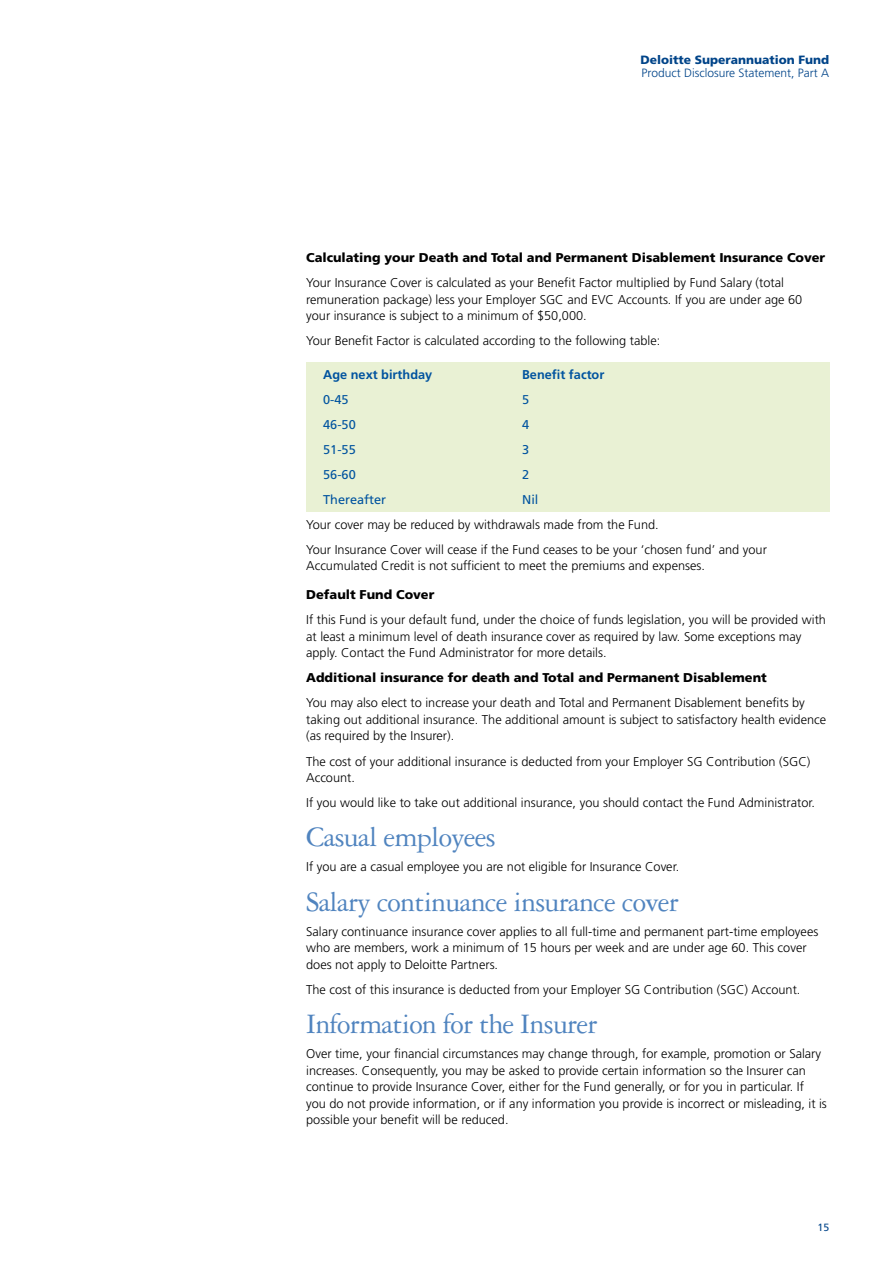
<style>
.page{position:relative;width:893px;height:1263px;background:#fff}
.page>*{position:absolute;margin:0;border:0;box-sizing:border-box;transform-origin:0 0}
.t1{font:30px "Garamond Three";letter-spacing:-.025em;color:#5084bf}
.t2{font:300 12.75px/16.5px "Frutiger";color:#000}
.t3{font:900 12.75px "Frutiger";color:#000}
.t4{font:12.75px "Frutiger";color:#00539f}
.t5{font:700 12.75px "Frutiger";color:#00539f}
.t6{font:300 12px "Frutiger";color:#004489}
.t7{font:900 12px "Frutiger";color:#004489}
.t8{font:10.5px "Frutiger";color:#004489}
</style>
<div class="page">
<div style="left:306px;top:362px;width:523px;height:149px;background:#e9f1d4"></div>
<p class="t7" style="left:640px;top:53px;width:190px">Deloitte Superannuation Fund</p>
<p class="t6" style="left:642px;top:66px;width:189px">Product Disclosure Statement, Part A</p>
<p class="t3" style="left:306px;top:250px;width:521px">Calculating your Death and Total and Permanent Disablement Insurance Cover</p>
<p class="t2" style="left:306px;top:275px;width:498px">Your Insurance Cover is calculated as your Benefit Factor multiplied by Fund Salary (total remuneration package) less your Employer SGC and EVC Accounts. If you are under age 60 your insurance is subject to a minimum of $50,000.</p>
<p class="t2" style="left:306px;top:333px;width:356px">Your Benefit Factor is calculated according to the following table:</p>
<p class="t5" style="left:323px;top:367px;width:111px">Age next birthday</p>
<p class="t5" style="left:522px;top:367px;width:84px">Benefit factor</p>
<p class="t4" style="left:323px;top:392px;width:27px">0-45</p>
<p class="t4" style="left:522px;top:392px;width:9px">5</p>
<p class="t4" style="left:323px;top:417px;width:34px">46-50</p>
<p class="t4" style="left:522px;top:417px;width:8px">4</p>
<p class="t4" style="left:323px;top:442px;width:34px">51-55</p>
<p class="t4" style="left:522px;top:442px;width:7px">3</p>
<p class="t4" style="left:323px;top:467px;width:34px">56-60</p>
<p class="t4" style="left:522px;top:467px;width:7px">2</p>
<p class="t4" style="left:323px;top:492px;width:65px">Thereafter</p>
<p class="t4" style="left:522px;top:492px;width:18px">Nil</p>
<p class="t2" style="left:306px;top:512px;width:462px;line-height:25px">Your cover may be reduced by withdrawals made from the Fund.<br>Your Insurance Cover will cease if the Fund ceases to be your ‘chosen fund’ and your</p>
<p class="t2" style="left:306px;top:558px;width:400px">Accumulated Credit is not sufficient to meet the premiums and expenses.</p>
<p class="t3" style="left:306px;top:587px;width:130px">Default Fund Cover</p>
<p class="t2" style="left:306px;top:612px;width:521px">If this Fund is your default fund, under the choice of funds legislation, you will be provided with at least a minimum level of death insurance cover as required by law. Some exceptions may apply. Contact the Fund Administrator for more details.</p>
<p class="t3" style="left:306px;top:670px;width:462px">Additional insurance for death and Total and Permanent Disablement</p>
<p class="t2" style="left:306px;top:695px;width:521px">You may also elect to increase your death and Total and Permanent Disablement benefits by taking out additional insurance. The additional amount is subject to satisfactory health evidence (as required by the Insurer).</p>
<p class="t2" style="left:306px;top:753px;width:506px">The cost of your additional insurance is deducted from your Employer SG Contribution (SGC)<br>Account.</p>
<p class="t2" style="left:306px;top:794px;width:510px">If you would like to take out additional insurance, you should contact the Fund Administrator.</p>
<h1 class="t1" style="left:306px;top:821px;width:191px">Casual employees</h1>
<p class="t2" style="left:306px;top:859px;width:375px">If you are a casual employee you are not eligible for Insurance Cover.</p>
<h1 class="t1" style="left:306px;top:885px;width:374px">Salary continuance insurance cover</h1>
<p class="t2" style="left:306px;top:923px;width:514px">Salary continuance insurance cover applies to all full-time and permanent part-time employees who are members, work a minimum of 15 hours per week and are under age 60. This cover does not apply to Deloitte Partners.</p>
<p class="t2" style="left:306px;top:981px;width:496px">The cost of this insurance is deducted from your Employer SG Contribution (SGC) Account.</p>
<h1 class="t1" style="left:306px;top:1008px;width:293px">Information for the Insurer</h1>
<p class="t2" style="left:306px;top:1046px;width:522px">Over time, your financial circumstances may change through, for example, promotion or Salary increases. Consequently, you may be asked to provide certain information so the Insurer can continue to provide Insurance Cover, either for the Fund generally, or for you in particular. If you do not provide information, or if any information you provide is incorrect or misleading, it is possible your benefit will be reduced.</p>
<p class="t8" style="left:817px;top:1221px;width:13px">15</p>
</div>
